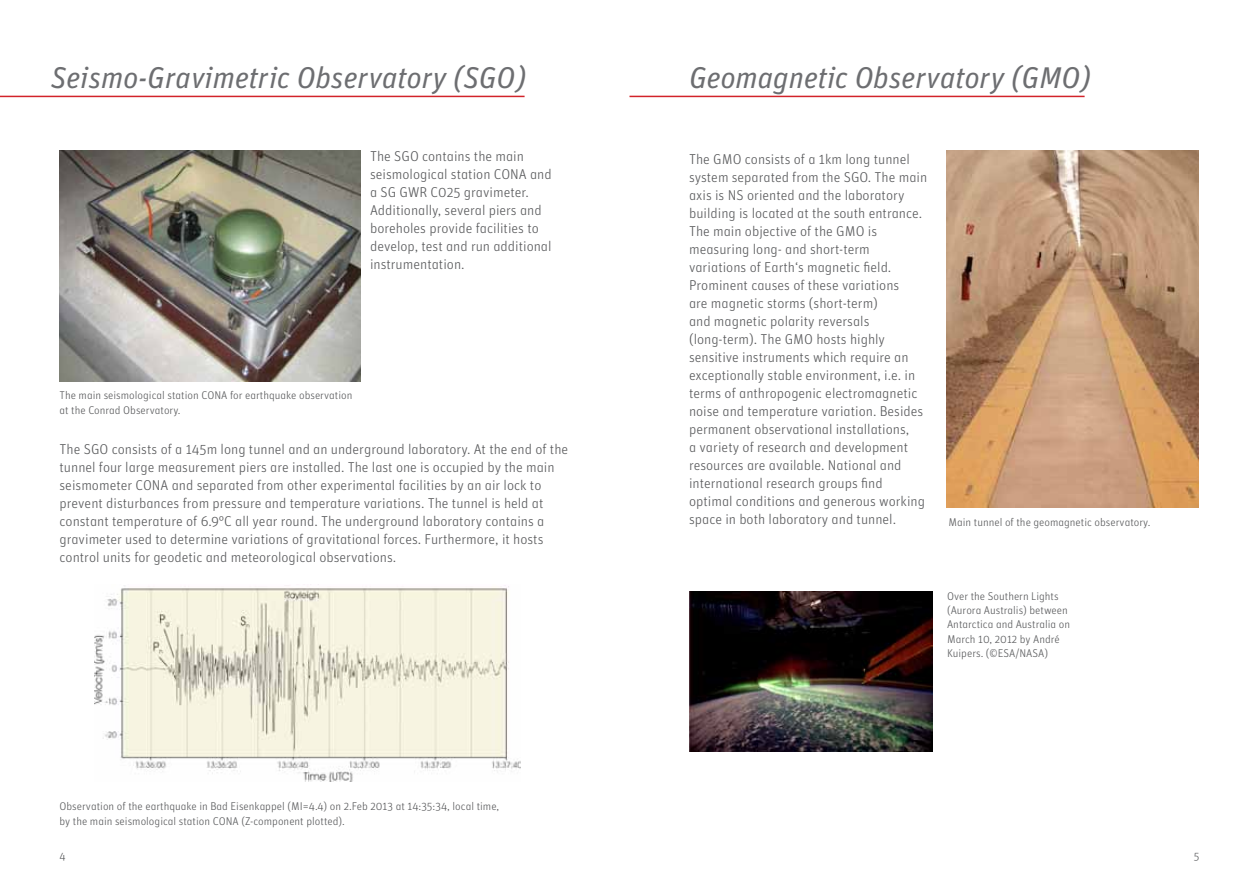
<style>
.page{position:relative;width:1259px;height:893px;background:#fff}
.page>*{position:absolute;margin:0;border:0;box-sizing:border-box;transform-origin:0 0}
.t1{font:30px "Unit Regular Italic TF";color:#6d6e71}
.t2{font:14.25px/18px "Unit Light Alternate";color:#58595b}
.t3{font:11.25px/14.2px "Unit Light Alternate";color:#58595b}
</style>
<div class="page">
<hr style="left:629px;top:96px;width:455px;height:1px;background:#d2232a">
<img style="left:946px;top:150px;width:252px;height:357px">
<img style="left:689px;top:591px;width:243px;height:160px">
<hr style="left:0;top:96px;width:524px;height:1px;background:#d2232a">
<img style="left:60px;top:150px;width:301px;height:232px">
<img style="left:95px;top:585px;width:426px;height:197px">
<h1 class="t1" style="left:51px;top:59px;width:476px">Seismo-Gravimetric Observatory (SGO)</h1>
<p class="t2" style="left:370px;top:147px;width:183px">The SGO contains the main seismological station CONA and a SG GWR C025 gravimeter.<br>Additionally, several piers and boreholes provide facilities to develop, test and run additional instrumentation.</p>
<p class="t3" style="left:60px;top:388px;width:294px">The main seismological station CONA for earthquake observation at the Conrad Observatory.</p>
<p class="t2" style="left:60px;top:439px;width:510px">The SGO consists of a 145m long tunnel and an underground laboratory. At the end of the tunnel four large measurement piers are installed. The last one is occupied by the main seismometer CONA and separated from other experimental facilities by an air lock to prevent disturbances from pressure and temperature variations. The tunnel is held at constant temperature of 6.9°C all year round. The underground laboratory contains a gravimeter used to determine variations of gravitational forces. Furthermore, it hosts control units for geodetic and meteorological observations.</p>
<p class="t3" style="left:60px;top:799px;width:441px">Observation of the earthquake in Bad Eisenkappel (MI=4.4) on 2.Feb 2013 at 14:35:34, local time, by the main seismological station CONA (Z-component plotted).</p>
<h1 class="t1" style="left:689px;top:59px;width:403px">Geomagnetic Observatory (GMO)</h1>
<p class="t2" style="left:689px;top:150px;width:240px">The GMO consists of a 1km long tunnel system separated from the SGO. The main axis is NS oriented and the laboratory building is located at the south entrance.<br>The main objective of the GMO is measuring long- and short-term variations of Earth‘s magnetic field.<br>Prominent causes of these variations<br>are magnetic storms (short-term)<br>and magnetic polarity reversals (long-term). The GMO hosts highly sensitive instruments which require an exceptionally stable environment, i.e. in terms of anthropogenic electromagnetic noise and temperature variation. Besides permanent observational installations,<br>a variety of research and development resources are available. National and international research groups find optimal conditions and generous working space in both laboratory and tunnel.</p>
<p class="t3" style="left:948px;top:515px;width:203px">Main tunnel of the geomagnetic observatory.</p>
<p class="t3" style="left:947px;top:589px;width:124px">Over the Southern Lights (Aurora Australis) between<br>Antarctica and Australia on<br>March 10, 2012 by André<br>Kuipers. (©ESA/NASA)</p>
<p class="t3" style="left:60px;top:849px;width:8px">4</p>
<p class="t3" style="left:1193px;top:849px;width:7px">5</p>
</div>
